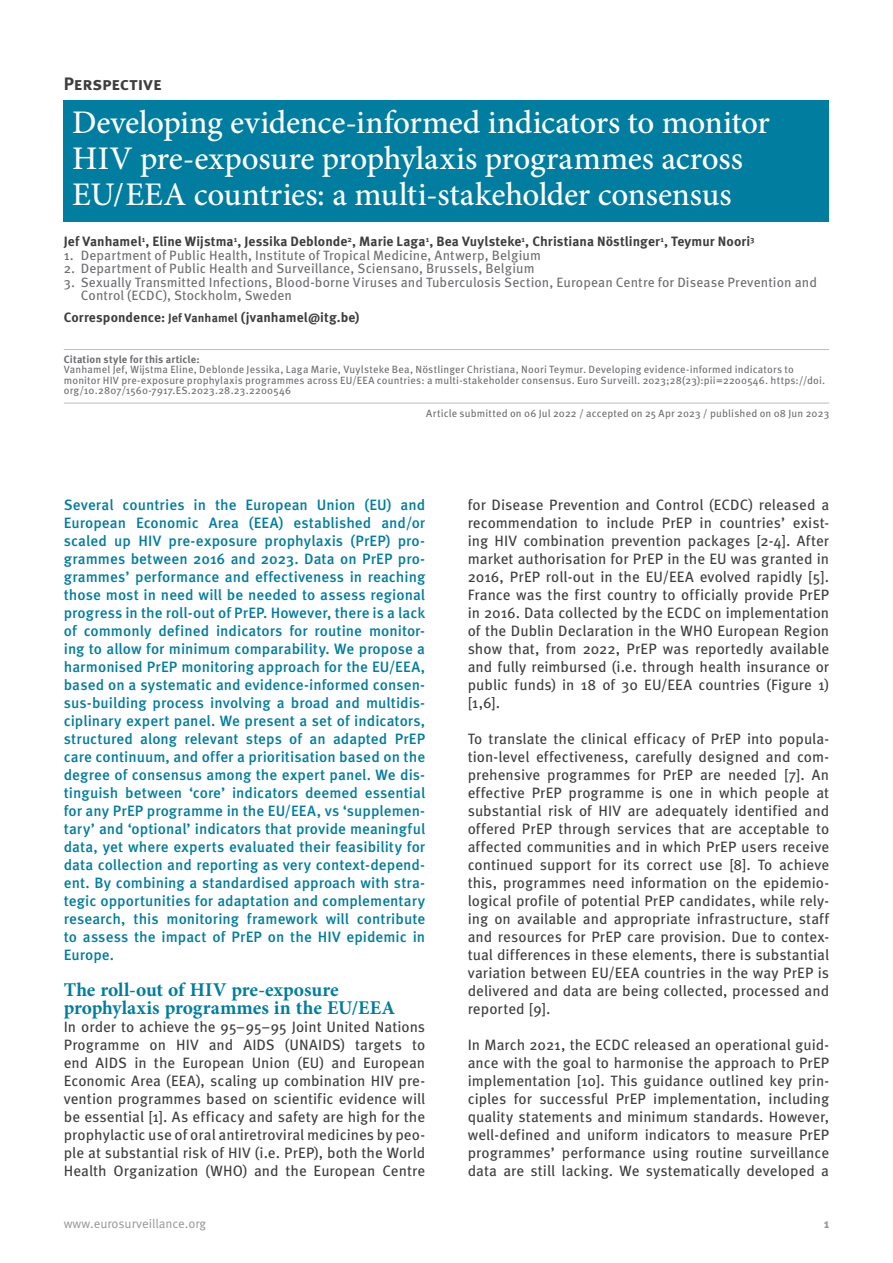
<style>
.page{position:relative;width:893px;height:1263px;background:#fff}
.page>*{position:absolute;margin:0;border:0;box-sizing:border-box;transform-origin:0 0}
.t1{font:500 33px/36px "Minion Pro";letter-spacing:-.01em;color:#fff}
.t2{font:700 19.5px/18px "Minion Pro";letter-spacing:-.005em;color:#007d9f}
.t3{font:700 18px "Meta Pro";letter-spacing:.005em;color:#3e3e3f}
.t4{font:15px/18px "Meta Pro";color:#3e3e3f;text-align:justify}
.t5{font:500 15px/18px "Meta Pro";letter-spacing:.005em;color:#007d9f;text-align:justify}
.t6{font:13.5px/13.5px "Meta Pro";letter-spacing:.005em;color:#6c6d70}
.t7{font:700 13.5px "Meta Pro";letter-spacing:.005em;color:#3e3e3f}
.t8{font:12.75px "Meta Pro";color:#939598}
.t9{font:700 12.75px "Meta Pro";color:#939598}
.t10{font:10.5px/10.5px "Meta Pro";letter-spacing:.015em;color:#6c6d70}
.t11{font:700 10.5px "Meta Pro";letter-spacing:.015em;color:#6c6d70}
.s1{font-size:12px}
</style>
<div class="page">
<hr style="left:64px;top:349px;width:765px;height:1px;background:#bcbdc0">
<hr style="left:64px;top:403px;width:765px;height:1px;background:#bcbdc0">
<div style="left:64px;top:100px;width:765px;height:122px;background:#007d9f"></div>
<p class="t3" style="left:64px;top:72px;width:99px">Perspective</p>
<h1 class="t1" style="left:72px;top:104px;width:699px">Developing evidence-informed indicators to monitor<br>HIV pre-exposure prophylaxis programmes across<br>EU/EEA countries: a multi-stakeholder consensus</h1>
<p class="t7" style="left:64px;top:233px;width:692px">Jef Vanhamel<sup>1</sup>, Eline Wijstma<sup>1</sup>, Jessika Deblonde<sup>2</sup>, Marie Laga<sup>1</sup>, Bea Vuylsteke<sup>1</sup>, Christiana Nöstlinger<sup>1</sup>, Teymur Noori<sup>3</sup></p>
<p class="t6" style="left:64px;top:249px;width:479px">1. Department of Public Health, Institute of Tropical Medicine, Antwerp, Belgium</p>
<p class="t6" style="left:64px;top:262px;width:472px">2. Department of Public Health and Surveillance, Sciensano, Brussels, Belgium</p>
<p class="t6" style="left:81px;top:276px;width:738px;text-indent:-17px">3. Sexually Transmitted Infections, Blood-borne Viruses and Tuberculosis Section, European Centre for Disease Prevention and<br>Control (ECDC), Stockholm, Sweden</p>
<p class="t7" style="left:64px;top:309px;width:297px">Correspondence: <span class="s1">Jef Vanhamel</span> (jvanhamel@itg.be)</p>
<p class="t11" style="left:64px;top:352px;width:137px">Citation style for this article:</p>
<p class="t10" style="left:64px;top:365px;width:763px">Vanhamel Jef, Wijstma Eline, Deblonde Jessika, Laga Marie, Vuylsteke Bea, Nöstlinger Christiana, Noori Teymur. Developing evidence-informed indicators to monitor HIV pre-exposure prophylaxis programmes across EU/EEA countries: a multi-stakeholder consensus. Euro Surveill. 2023;28(23):pii=2200546. https://doi. org/10.2807/1560-7917.ES.2023.28.23.2200546</p>
<p class="t10" style="left:426px;top:409px;width:404px">Article submitted on 06 Jul 2022 / accepted on 25 Apr 2023 / published on 08 Jun 2023</p>
<p class="t5" style="left:64px;top:496px;width:363px">Several countries in the European Union (EU) and European Economic Area (EEA) established and/or scaled up HIV pre-exposure prophylaxis (PrEP) pro&shy;grammes between 2016 and 2023. Data on PrEP pro&shy;grammes’ performance and effectiveness in reaching those most in need will be needed to assess regional progress in the roll-out of PrEP. However, there is a lack of commonly defined indicators for routine monitor&shy;ing to allow for minimum comparability. We propose a harmonised PrEP monitoring approach for the EU/EEA, based on a systematic and evidence-informed consen&shy;sus-building process involving a broad and multidis&shy;ciplinary expert panel. We present a set of indicators, structured along relevant steps of an adapted PrEP care continuum, and offer a prioritisation based on the degree of consensus among the expert panel. We dis&shy;tinguish between ‘core’ indicators deemed essential for any PrEP programme in the EU/EEA, vs ‘supplemen&shy;tary’ and ‘optional’ indicators that provide meaningful data, yet where experts evaluated their feasibility for data collection and reporting as very context-depend&shy;ent. By combining a standardised approach with stra&shy;tegic opportunities for adaptation and complementary research, this monitoring framework will contribute to assess the impact of PrEP on the HIV epidemic in Europe.</p>
<h2 class="t2" style="left:64px;top:980px;width:333px">The roll-out of HIV pre-exposure prophylaxis programmes in the EU/EEA</h2>
<p class="t4" style="left:64px;top:1018px;width:363px">In order to achieve the 95–95–95 Joint United Nations Programme on HIV and AIDS (UNAIDS) targets to end AIDS in the European Union (EU) and European Economic Area (EEA), scaling up combination HIV pre&shy;vention programmes based on scientific evidence will be essential [1]. As efficacy and safety are high for the prophylactic use of oral antiretroviral medicines by peo&shy;ple at substantial risk of HIV (i.e. PrEP), both the World Health Organization (WHO) and the European Centre</p>
<p class="t4" style="left:468px;top:496px;width:363px">for Disease Prevention and Control (ECDC) released a recommendation to include PrEP in countries’ exist&shy;ing HIV combination prevention packages [2-4]. After market authorisation for PrEP in the EU was granted in 2016, PrEP roll-out in the EU/EEA evolved rapidly [5].<br>France was the first country to officially provide PrEP in 2016. Data collected by the ECDC on implementation of the Dublin Declaration in the WHO European Region show that, from 2022, PrEP was reportedly available and fully reimbursed (i.e. through health insurance or public funds) in 18 of 30 EU/EEA countries (Figure 1) [1,6].</p>
<p class="t4" style="left:468px;top:730px;width:363px">To translate the clinical efficacy of PrEP into popula&shy;tion-level effectiveness, carefully designed and com&shy;prehensive programmes for PrEP are needed [7]. An effective PrEP programme is one in which people at substantial risk of HIV are adequately identified and offered PrEP through services that are acceptable to affected communities and in which PrEP users receive continued support for its correct use [8]. To achieve this, programmes need information on the epidemio&shy;logical profile of potential PrEP candidates, while rely&shy;ing on available and appropriate infrastructure, staff and resources for PrEP care provision. Due to contex&shy;tual differences in these elements, there is substantial variation between EU/EEA countries in the way PrEP is delivered and data are being collected, processed and reported [9].</p>
<p class="t4" style="left:468px;top:1036px;width:363px">In March 2021, the ECDC released an operational guid&shy;ance with the goal to harmonise the approach to PrEP implementation [10]. This guidance outlined key prin&shy;ciples for successful PrEP implementation, including quality statements and minimum standards. However, well-defined and uniform indicators to measure PrEP programmes’ performance using routine surveillance data are still lacking. We systematically developed a</p>
<p class="t8" style="left:64px;top:1215px;width:144px">www.eurosurveillance.org</p>
<p class="t9" style="left:824px;top:1215px;width:7px">1</p>
</div>
